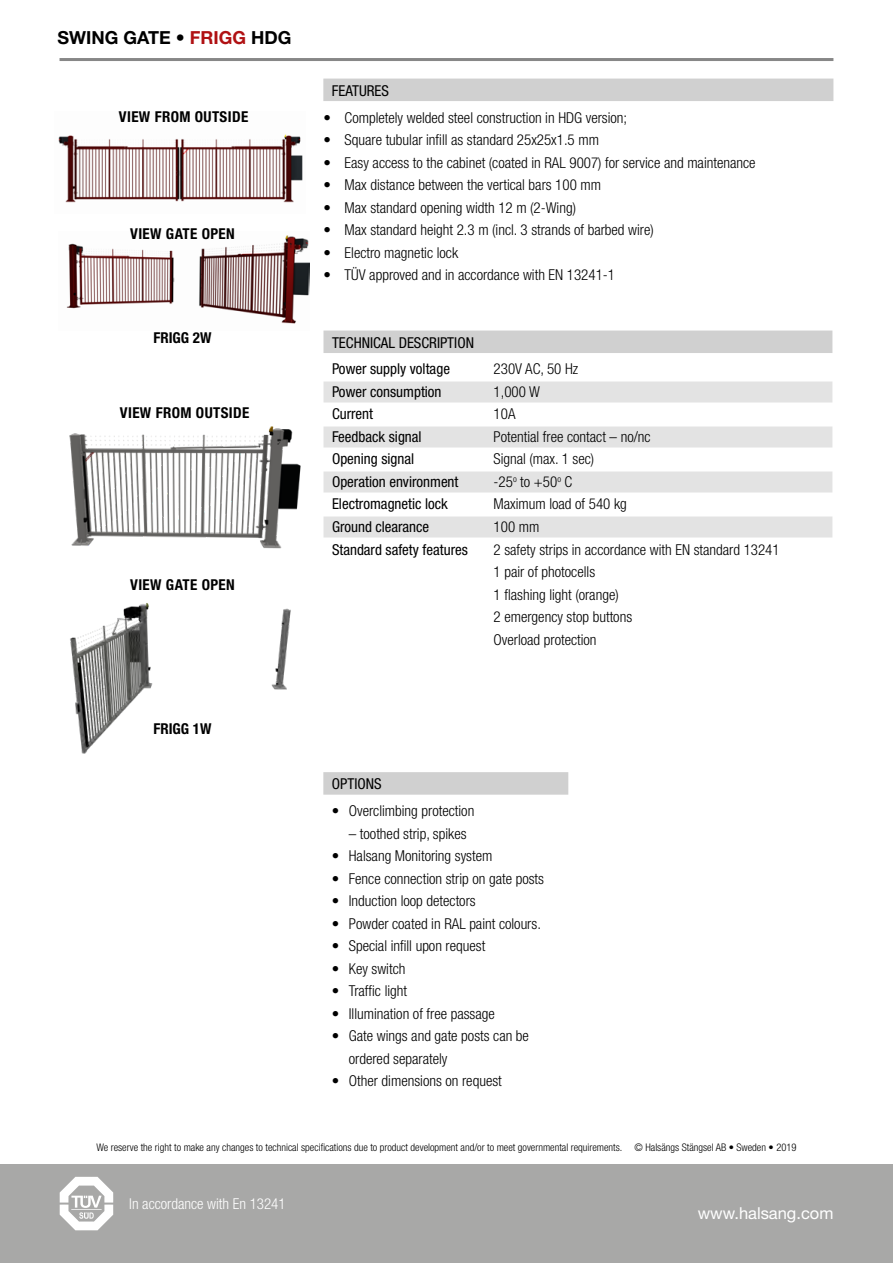
<style>
.page{position:relative;width:893px;height:1263px;background:#fff}
.page>*{position:absolute;margin:0;border:0;box-sizing:border-box;transform-origin:0 0}
.t1{font:700 18px "Helvetica Neue LT Std";color:#000}
.t2{font:16.5px "Helvetica Neue LT Std";color:#fff}
.t3{font:300 condensed 15px/22.5px "Helvetica Neue LT Std";color:#000}
.t4{font:condensed 15px/26.7px "Helvetica Neue LT Std";color:#000}
.t5{font:700 condensed 15px "Helvetica Neue LT Std";letter-spacing:.025em;color:#000}
.t6{font:300 condensed 15px "Helvetica Neue LT Std";color:#fff}
.t7{font:300 condensed 10.5px "Helvetica Neue LT Std";color:#000}
.s1{color:#b01113}
</style>
<div class="page">
<div style="left:0;top:1164px;width:893px;height:99px;background:#a8a8a7"></div>
<img style="left:58px;top:134px;width:245px;height:69px">
<hr style="left:60px;top:58px;width:773px;height:3px;background:#878787">
<div style="left:323px;top:79px;width:510px;height:22px;background:#d0d0d0"></div>
<svg style="left:60px;top:1177px;width:53px;height:53px"></svg>
<div style="left:323px;top:772px;width:245px;height:23px;background:#d0d0d0"></div>
<div style="left:323px;top:330px;width:509px;height:23px;background:#d0d0d0"></div>
<div style="left:323px;top:381px;width:509px;height:21px;background:#e3e3e3"></div>
<div style="left:323px;top:426px;width:509px;height:21px;background:#e3e3e3"></div>
<div style="left:323px;top:471px;width:509px;height:21px;background:#e3e3e3"></div>
<div style="left:323px;top:516px;width:509px;height:21px;background:#e3e3e3"></div>
<img style="left:69px;top:426px;width:232px;height:123px">
<img style="left:70px;top:603px;width:221px;height:151px">
<img style="left:66px;top:235px;width:243px;height:89px">
<p class="t1" style="left:57px;top:26px;width:235px">SWING GATE • <span class="s1">FRIGG</span> HDG</p>
<p class="t5" style="left:119px;top:108px;width:131px">VIEW FROM OUTSIDE</p>
<p class="t5" style="left:130px;top:224px;width:106px">VIEW GATE OPEN</p>
<p class="t5" style="left:153px;top:329px;width:60px">FRIGG 2W</p>
<p class="t5" style="left:120px;top:404px;width:131px">VIEW FROM OUTSIDE</p>
<p class="t5" style="left:130px;top:576px;width:106px">VIEW GATE OPEN</p>
<p class="t5" style="left:153px;top:719px;width:60px">FRIGG 1W</p>
<p class="t4" style="left:332px;top:77px;width:59px">FEATURES</p>
<p class="t3" style="left:323px;top:106px;width:305px">• Completely welded steel construction in HDG version;</p>
<p class="t3" style="left:323px;top:128px;width:277px">• Square tubular infill as standard 25x25x1.5 mm</p>
<p class="t3" style="left:323px;top:151px;width:434px">• Easy access to the cabinet (coated in RAL 9007) for service and maintenance</p>
<p class="t3" style="left:323px;top:173px;width:279px">• Max distance between the vertical bars 100 mm</p>
<p class="t3" style="left:323px;top:196px;width:254px">• Max standard opening width 12 m (2-Wing)</p>
<p class="t3" style="left:323px;top:218px;width:332px">• Max standard height 2.3 m (incl. 3 strands of barbed wire)</p>
<p class="t3" style="left:323px;top:241px;width:136px">• Electro magnetic lock</p>
<p class="t3" style="left:323px;top:263px;width:293px">• TÜV approved and in accordance with EN 13241-1</p>
<p class="t4" style="left:332px;top:329px;width:143px">TECHNICAL DESCRIPTION<br>Power supply voltage</p>
<p class="t3" style="left:494px;top:358px;width:86px">230V AC, 50 Hz</p>
<p class="t4" style="left:332px;top:378px;width:111px">Power consumption</p>
<p class="t3" style="left:494px;top:380px;width:48px">1,000 W</p>
<p class="t4" style="left:332px;top:401px;width:43px">Current</p>
<p class="t3" style="left:494px;top:403px;width:23px">10A</p>
<p class="t4" style="left:332px;top:423px;width:91px">Feedback signal</p>
<p class="t3" style="left:494px;top:425px;width:159px">Potential free contact – no/nc</p>
<p class="t4" style="left:332px;top:446px;width:84px">Opening signal</p>
<p class="t3" style="left:494px;top:448px;width:102px">Signal (max. 1 sec)</p>
<p class="t4" style="left:332px;top:468px;width:128px">Operation environment</p>
<p class="t3" style="left:494px;top:470px;width:80px">-25<sup>o</sup> to +50<sup>o</sup> C</p>
<p class="t4" style="left:332px;top:491px;width:117px">Electromagnetic lock</p>
<p class="t3" style="left:494px;top:493px;width:135px">Maximum load of 540 kg</p>
<p class="t4" style="left:332px;top:513px;width:99px">Ground clearance</p>
<p class="t3" style="left:494px;top:515px;width:47px">100 mm</p>
<p class="t4" style="left:332px;top:536px;width:137px">Standard safety features</p>
<p class="t3" style="left:494px;top:538px;width:288px">2 safety strips in accordance with EN standard 13241<br>1 pair of photocells<br>1 flashing light (orange)<br>2 emergency stop buttons<br>Overload protection</p>
<p class="t4" style="left:332px;top:770px;width:51px">OPTIONS</p>
<p class="t3" style="left:332px;top:799px;width:144px">• Overclimbing protection</p>
<p class="t3" style="left:349px;top:822px;width:119px">– toothed strip, spikes</p>
<p class="t3" style="left:332px;top:844px;width:162px">• Halsang Monitoring system</p>
<p class="t3" style="left:332px;top:867px;width:214px">• Fence connection strip on gate posts</p>
<p class="t3" style="left:332px;top:889px;width:145px">• Induction loop detectors</p>
<p class="t3" style="left:332px;top:912px;width:211px">• Powder coated in RAL paint colours.</p>
<p class="t3" style="left:332px;top:934px;width:155px">• Special infill upon request</p>
<p class="t3" style="left:332px;top:957px;width:75px">• Key switch</p>
<p class="t3" style="left:332px;top:979px;width:77px">• Traffic light</p>
<p class="t3" style="left:332px;top:1002px;width:165px">• Illumination of free passage</p>
<p class="t3" style="left:349px;top:1024px;width:182px;text-indent:-17px">• Gate wings and gate posts can be ordered separately</p>
<p class="t3" style="left:332px;top:1069px;width:171px">• Other dimensions on request</p>
<p class="t7" style="left:96px;top:1141px;width:702px">We reserve the right to make any changes to technical specifications due to product development and/or to meet governmental requirements. © Halsängs Stängsel AB • Sweden • 2019</p>
<p class="t6" style="left:129px;top:1195px;width:158px">In accordance with En 13241</p>
<p class="t2" style="left:698px;top:1203px;width:137px">www.halsang.com</p>
</div>
